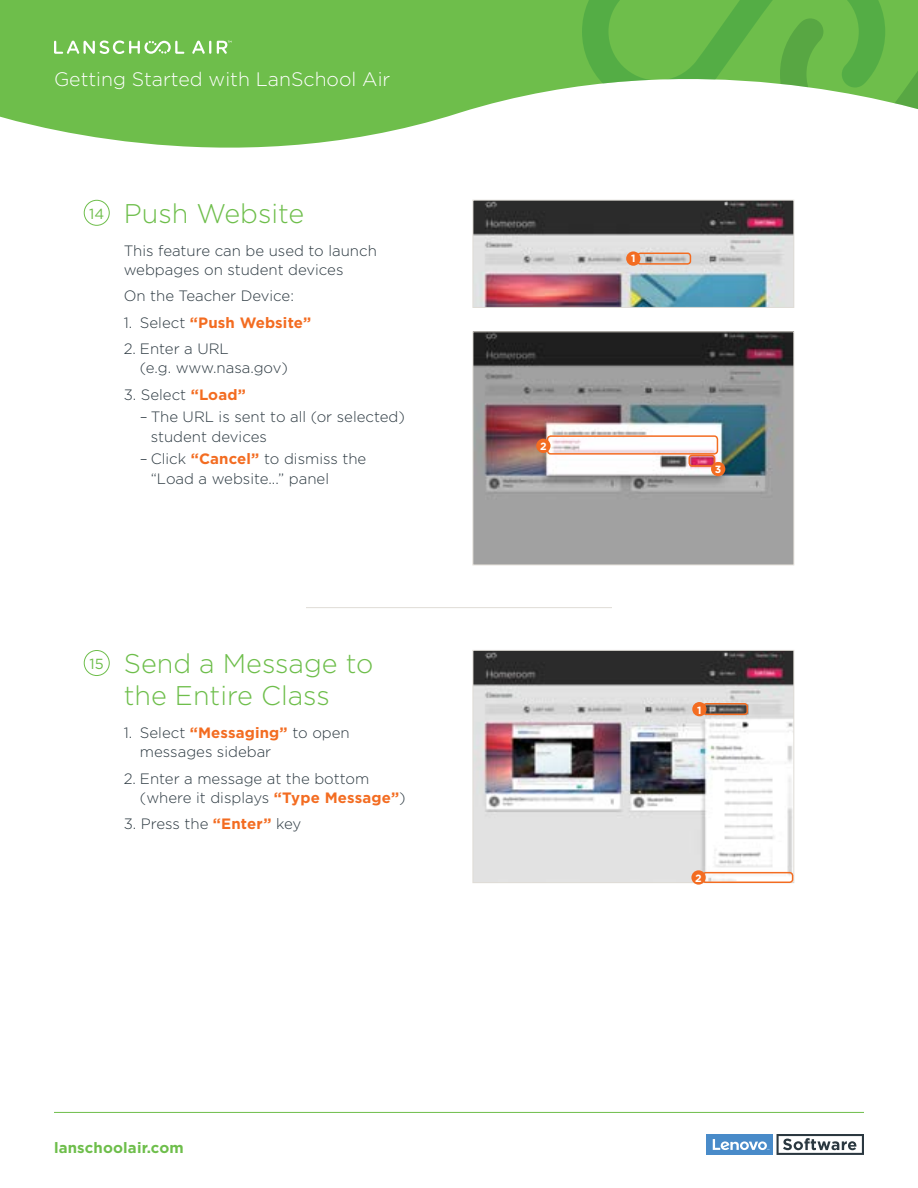
<style>
.page{position:relative;width:918px;height:1188px;background:#fff}
.page>*{position:absolute;margin:0;border:0;box-sizing:border-box;transform-origin:0 0}
.t1{font:300 27px/32.4px "Gotham";color:#6ebe4b;text-align:center}
.t2{font:300 19.5px "Gotham";color:#fff}
.t3{font:300 15px/19.5px "Gotham";color:#2b3840}
.t4{font:700 15px "Gotham";letter-spacing:.01em;color:#f36c21}
.t5{font:700 15px "Gotham";letter-spacing:.01em;color:#6ebe4b}
.t6{font:700 10.5px "Gotham";color:#fff}
.s1{font-weight:400;font-size:14.55px}
.s2{font-weight:300;color:#2b3840}
.s3{font-weight:700;color:#f36c21}
</style>
<div class="page">
<div style="left:707px;top:1134px;width:66px;height:21px;background:#498bc9"></div>
<svg style="left:713px;top:1139px;width:56px;height:11px"></svg>
<svg style="left:777px;top:1134px;width:87px;height:21px"></svg>
<hr style="left:54px;top:1112px;width:810px;height:1px;background:#6ebe4b">
<svg style="left:0;top:0;width:582px;height:148px;background:#81c663"></svg>
<svg style="left:582px;top:0;width:336px;height:109px"></svg>
<svg style="left:192px;top:41px;width:19px;height:13px"></svg>
<svg style="left:54px;top:40px;width:130px;height:14px"></svg>
<svg style="left:217px;top:41px;width:15px;height:13px"></svg>
<div style="left:84px;top:200px;width:26px;height:26px;border:1px solid #6ebe4b;border-radius:50%"></div>
<img style="left:475px;top:333px;width:317px;height:230px">
<div style="left:473px;top:331px;width:321px;height:234px;border:1px solid #dfdcd6"></div>
<img style="left:475px;top:202px;width:317px;height:104px">
<div style="left:473px;top:200px;width:321px;height:108px;border:1px solid #dfdcd6"></div>
<div style="left:637px;top:253px;width:54px;height:12px;border:2px solid #f36c21;border-radius:3px"></div>
<div style="left:688px;top:455px;width:27px;height:12px;border:2px solid #f36c21;border-radius:3px"></div>
<div style="left:547px;top:435px;width:171px;height:20px;border:2px solid #f36c21;border-radius:3px"></div>
<div style="left:626px;top:251px;width:14px;height:15px;background:#f36c21;border-radius:50%"></div>
<div style="left:711px;top:462px;width:14px;height:14px;background:#f36c21;border-radius:50%"></div>
<div style="left:536px;top:439px;width:15px;height:14px;background:#f36c21;border-radius:50%"></div>
<hr style="left:306px;top:607px;width:306px;height:1px;background:#dfdcd6">
<div style="left:84px;top:650px;width:26px;height:26px;border:1px solid #6ebe4b;border-radius:50%"></div>
<img style="left:475px;top:652px;width:317px;height:229px">
<div style="left:473px;top:650px;width:321px;height:233px;border:1px solid #dfdcd6"></div>
<div style="left:703px;top:703px;width:45px;height:12px;border:2px solid #f36c21;border-radius:3px"></div>
<div style="left:702px;top:872px;width:91px;height:11px;border:2px solid #f36c21;border-radius:3px"></div>
<div style="left:692px;top:702px;width:15px;height:14px;background:#f36c21;border-radius:50%"></div>
<div style="left:691px;top:870px;width:15px;height:15px;background:#f36c21;border-radius:50%"></div>
<h2 class="t2" style="left:54px;top:69px;width:338px">Getting Started with LanSchool Air</h2>
<h1 class="t1" style="left:89px;top:196px;width:217px"><span class="s1">14</span> Push Website</h1>
<p class="t3" style="left:124px;top:240px;width:255px">This feature can be used to launch webpages on student devices</p>
<p class="t3" style="left:124px;top:286px;width:172px">On the Teacher Device:</p>
<p class="t4" style="left:124px;top:314px;width:189px"><span class="s2">1. Select</span> “Push Website”</p>
<p class="t3" style="left:140px;top:339px;width:150px;text-indent:-16px">2. Enter a URL<br>(e.g. www.nasa.gov)</p>
<p class="t3" style="left:124px;top:384px;width:124px">3. Select <span class="s3">“Load”</span></p>
<p class="t3" style="left:151px;top:407px;width:256px;text-indent:-11px">– The URL is sent to all (or selected) student devices</p>
<p class="t3" style="left:151px;top:449px;width:217px;text-indent:-11px">– Click <span class="s3">“Cancel”</span> to dismiss the “Load a website...” panel</p>
<h1 class="t1" style="left:90px;top:646px;width:285px"><span class="s1">15</span> Send a Message to the Entire Class</h1>
<p class="t3" style="left:140px;top:723px;width:211px;text-indent:-16px">1. Select <span class="s3">“Messaging”</span> to open messages sidebar</p>
<p class="t3" style="left:140px;top:768px;width:267px;text-indent:-16px">2. Enter a message at the bottom (where it displays <span class="s3">“Type Message”</span>)</p>
<p class="t3" style="left:124px;top:814px;width:179px">3. Press the <span class="s3">“Enter”</span> key</p>
<p class="t5" style="left:54px;top:1140px;width:131px">lanschoolair.com</p>
<p class="t6" style="left:540px;top:440px;width:8px">2</p>
<p class="t6" style="left:631px;top:253px;width:6px">1</p>
<p class="t6" style="left:715px;top:463px;width:8px">3</p>
<p class="t6" style="left:697px;top:704px;width:6px">1</p>
<p class="t6" style="left:695px;top:872px;width:8px">2</p>
</div>
